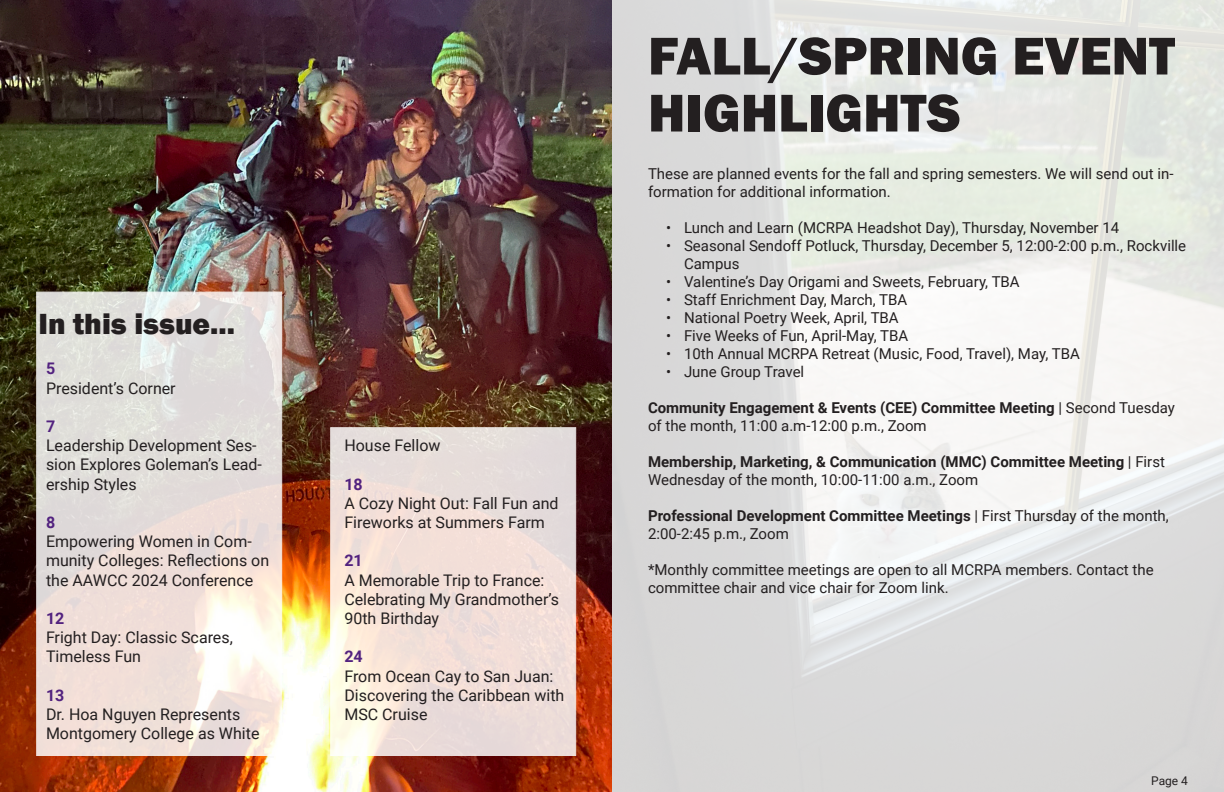
<style>
.page{position:relative;width:1224px;height:792px;background:#fff}
.page>*{position:absolute;margin:0;border:0;box-sizing:border-box;transform-origin:0 0}
.t1{font:800 55px/57px "Franklin Gothic";color:#231f20}
.t2{font:800 30px "Franklin Gothic";color:#231f20}
.t3{font:16px/19.2px "Roboto";color:#231f20}
.t4{font:700 16px "Roboto";color:#52227f}
.t5{font:15px/18px "Roboto";color:#231f20}
.t6{font:700 15px/18px "Roboto";color:#231f20}
.t7{font:12px "Roboto";color:#231f20}
.s1{font-weight:700}
.s2{font-weight:400}
</style>
<div class="page">
<img style="left:0;top:0;width:1224px;height:792px">
<svg style="left:36px;top:292px;width:246px;height:464px;background:#e9e0db"></svg>
<svg style="left:330px;top:427px;width:246px;height:329px;background:#efe0d9"></svg>
<p class="t2" style="left:38px;top:305px;width:198px">In this issue...</p>
<p class="t4" style="left:46px;top:358px;width:11px">5</p>
<p class="t3" style="left:46px;top:378px;width:131px">President’s Corner</p>
<p class="t4" style="left:46px;top:415px;width:11px">7</p>
<p class="t3" style="left:46px;top:435px;width:218px">Leadership Development Ses&shy;sion Explores Goleman’s Lead&shy;ership Styles</p>
<p class="t4" style="left:46px;top:511px;width:11px">8</p>
<p class="t3" style="left:46px;top:531px;width:225px">Empowering Women in Com&shy;munity Colleges: Reflections on the AAWCC 2024 Conference</p>
<p class="t4" style="left:46px;top:607px;width:20px">12</p>
<p class="t3" style="left:46px;top:627px;width:188px">Fright Day: Classic Scares,<br>Timeless Fun</p>
<p class="t4" style="left:46px;top:684px;width:20px">13</p>
<p class="t3" style="left:46px;top:704px;width:196px">Dr. Hoa Nguyen Represents</p>
<p class="t3" style="left:46px;top:723px;width:215px">Montgomery College as White</p>
<p class="t3" style="left:344px;top:435px;width:98px">House Fellow</p>
<p class="t4" style="left:344px;top:473px;width:20px">18</p>
<p class="t3" style="left:344px;top:493px;width:216px">A Cozy Night Out: Fall Fun and<br>Fireworks at Summers Farm</p>
<p class="t4" style="left:344px;top:550px;width:20px">21</p>
<p class="t3" style="left:344px;top:570px;width:216px">A Memorable Trip to France:<br>Celebrating My Grandmother’s<br>90th Birthday</p>
<p class="t4" style="left:344px;top:646px;width:20px">24</p>
<p class="t3" style="left:344px;top:666px;width:222px">From Ocean Cay to San Juan:<br>Discovering the Caribbean with<br>MSC Cruise</p>
<p class="t1" style="left:648px;top:27px;width:528px">FALL/SPRING EVENT<br>HIGHLIGHTS</p>
<p class="t5" style="left:648px;top:164px;width:527px">These are planned events for the fall and spring semesters. We will send out in&shy;formation for additional information.</p>
<p class="t5" style="left:666px;top:218px;width:455px">• Lunch and Learn (MCRPA Headshot Day), Thursday, November 14</p>
<p class="t5" style="left:684px;top:236px;width:504px;text-indent:-18px">• Seasonal Sendoff Potluck, Thursday, December 5, 12:00-2:00 p.m., Rockville<br>Campus</p>
<p class="t5" style="left:666px;top:272px;width:355px">• Valentine’s Day Origami and Sweets, February, TBA</p>
<p class="t5" style="left:666px;top:290px;width:243px">• Staff Enrichment Day, March, TBA</p>
<p class="t5" style="left:666px;top:308px;width:234px">• National Poetry Week, April, TBA</p>
<p class="t5" style="left:666px;top:326px;width:244px">• Five Weeks of Fun, April-May, TBA</p>
<p class="t5" style="left:666px;top:344px;width:415px">• 10th Annual MCRPA Retreat (Music, Food, Travel), May, TBA</p>
<p class="t5" style="left:666px;top:362px;width:140px">• June Group Travel</p>
<p class="t5" style="left:648px;top:398px;width:529px"><span class="s1">Community Engagement &amp; Events (CEE) Committee Meeting</span> | Second Tuesday of the month, 11:00 a.m-12:00 p.m., Zoom</p>
<p class="t6" style="left:648px;top:452px;width:519px">Membership, Marketing, &amp; Communication (MMC) Committee Meeting <span class="s2">| First<br>Wednesday of the month, 10:00-11:00 a.m., Zoom</span></p>
<p class="t5" style="left:648px;top:506px;width:522px"><span class="s1">Professional Development Committee Meetings</span> | First Thursday of the month,<br>2:00-2:45 p.m., Zoom</p>
<p class="t5" style="left:648px;top:560px;width:507px">*Monthly committee meetings are open to all MCRPA members. Contact the committee chair and vice chair for Zoom link.</p>
<p class="t7" style="left:1151px;top:773px;width:38px">Page 4</p>
</div>
